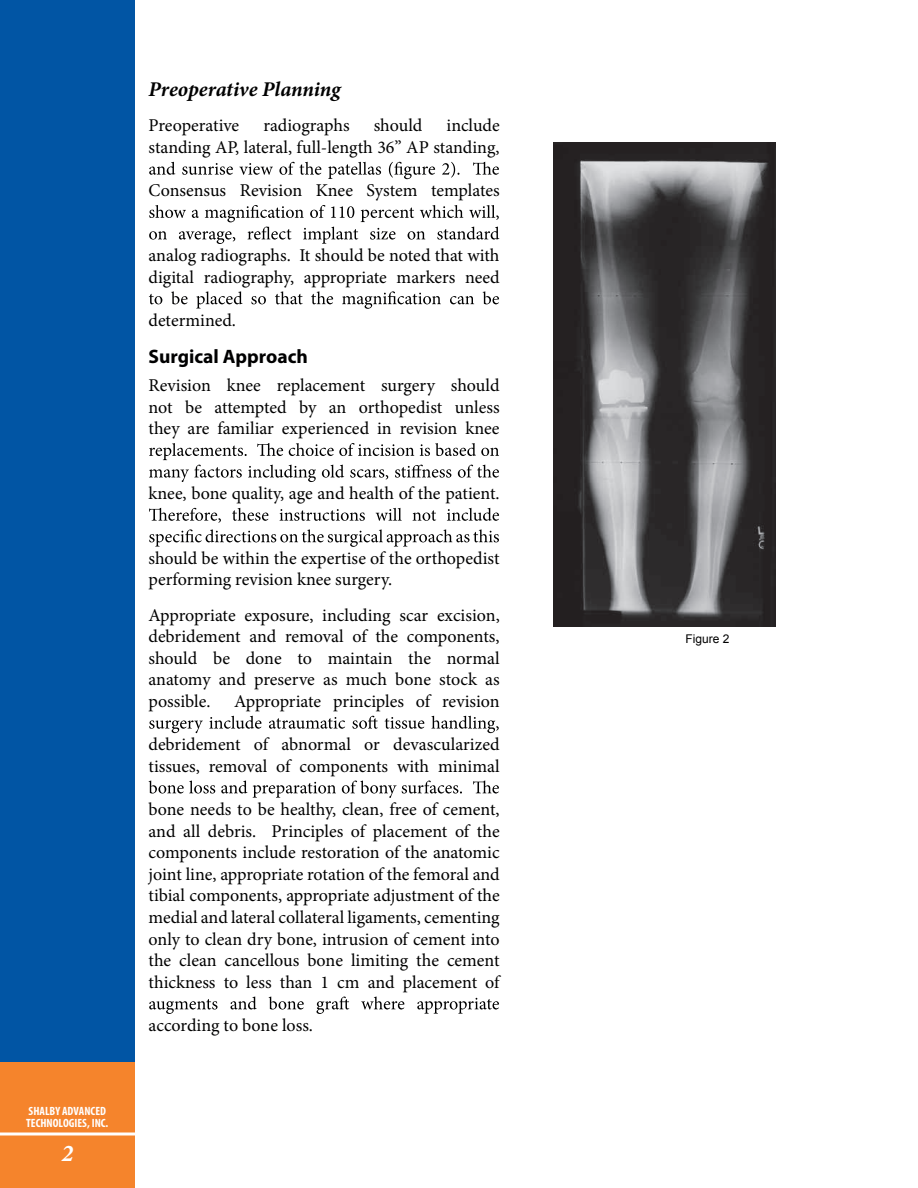
<style>
.page{position:relative;width:918px;height:1188px;background:#fff}
.page>*{position:absolute;margin:0;border:0;box-sizing:border-box;transform-origin:0 0}
.t1{font:italic 700 24px "Minion Pro";color:#fff}
.t2{font:italic 700 21px "Minion Pro";letter-spacing:-.005em;color:#000001}
.t3{font:700 19.5px "Myriad Pro";color:#000001}
.t4{font:18px/21.6px "Minion Pro";color:#000001}
.t5{font:700 condensed 12px/12px "Myriad Pro";color:#fff}
.t6{font:12px "Arial";color:#000001}
</style>
<div class="page">
<img style="left:554px;top:143px;width:221px;height:484px">
<div style="left:0;top:0;width:135px;height:1188px;background:#0155a4"></div>
<div style="left:0;top:1062px;width:135px;height:126px;background:#f5842c"></div>
<svg style="left:0;top:1132px;width:135px;height:4px"></svg>
<svg style="left:149px;top:162px;width:350px;height:17px"></svg>
<svg style="left:149px;top:205px;width:350px;height:39px"></svg>
<svg style="left:149px;top:291px;width:350px;height:18px"></svg>
<svg style="left:149px;top:443px;width:350px;height:39px"></svg>
<svg style="left:149px;top:508px;width:350px;height:15px"></svg>
<svg style="left:149px;top:529px;width:350px;height:18px"></svg>
<svg style="left:149px;top:716px;width:350px;height:17px"></svg>
<svg style="left:149px;top:780px;width:350px;height:18px"></svg>
<svg style="left:149px;top:997px;width:350px;height:17px"></svg>
<p class="t5" style="left:26px;top:1105px;width:84px">SHALBY ADVANCED<br>TECHNOLOGIES, INC.</p>
<h1 class="t1" style="left:62px;top:1136px;width:13px">2</h1>
<p class="t2" style="left:148px;top:75px;width:194px">Preoperative Planning</p>
<p class="t4" style="left:148px;top:115px;width:92px">Preoperative</p>
<p class="t4" style="left:263px;top:115px;width:88px">radiographs</p>
<p class="t4" style="left:374px;top:115px;width:50px">should</p>
<p class="t4" style="left:148px;top:115px;width:353px;text-align:right">include<br>standing AP, lateral, full-length 36” AP standing,</p>
<p class="t4" style="left:148px;top:180px;width:353px">Consensus Revision Knee System templates</p>
<p class="t4" style="left:148px;top:245px;width:353px">analog radiographs. It should be noted that with digital radiography, appropriate markers need</p>
<p class="t4" style="left:148px;top:309px;width:89px">determined.</p>
<p class="t3" style="left:148px;top:343px;width:161px">Surgical Approach</p>
<p class="t4" style="left:148px;top:375px;width:353px;text-align:justify">Revision knee replacement surgery should not be attempted by an orthopedist unless they are familiar experienced in revision knee</p>
<p class="t4" style="left:148px;top:483px;width:353px">knee, bone quality, age and health of the patient.</p>
<p class="t4" style="left:148px;top:547px;width:353px">should be within the expertise of the orthopedist performing revision knee surgery.</p>
<p class="t4" style="left:148px;top:604px;width:353px;text-align:justify">Appropriate exposure, including scar excision, debridement and removal of the components, should be done to maintain the normal anatomy and preserve as much bone stock as possible.</p>
<p class="t4" style="left:234px;top:690px;width:267px">Appropriate principles of revision</p>
<p class="t4" style="left:148px;top:734px;width:353px">debridement of abnormal or devascularized tissues, removal of components with minimal</p>
<p class="t4" style="left:148px;top:798px;width:353px;text-align:justify">bone needs to be healthy, clean, free of cement, and all debris. Principles of placement of the components include restoration of the anatomic joint line, appropriate rotation of the femoral and tibial components, appropriate adjustment of the medial and lateral collateral ligaments, cementing only to clean dry bone, intrusion of cement into the clean cancellous bone limiting the cement thickness to less than 1 cm and placement of</p>
<p class="t4" style="left:148px;top:1014px;width:166px">according to bone loss.</p>
<p class="t6" style="left:685px;top:631px;width:46px">Figure 2</p>
</div>
